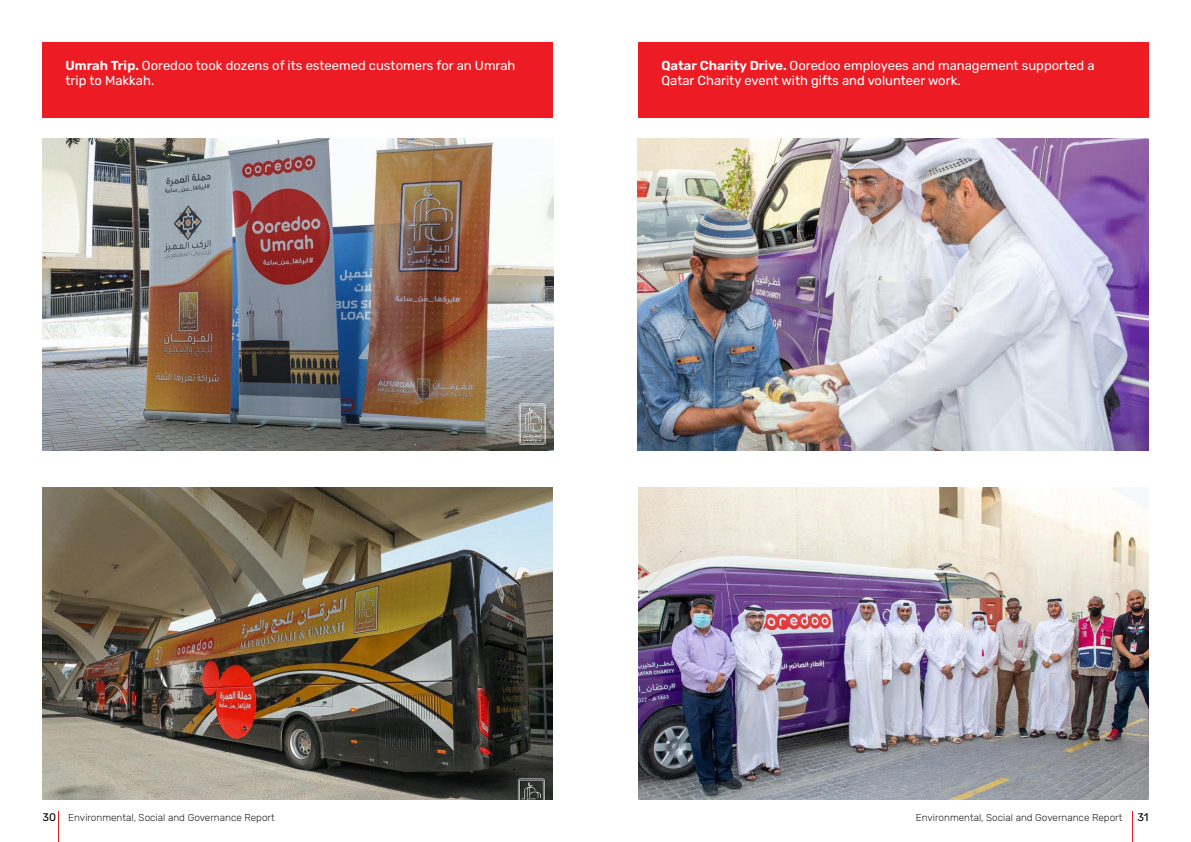
<style>
.page{position:relative;width:1191px;height:842px;background:#fff}
.page>*{position:absolute;margin:0;border:0;box-sizing:border-box;transform-origin:0 0}
.BODY{font:13px/15.6px "Rubik";color:#fff}
.t1{font:11px "Rubik";color:#000}
.t2{font:300 10px "Rubik";color:#231f20}
.s1{font-weight:600}
.s2{font-weight:400;font-size:11px;color:#000}
</style>
<div class="page">
<hr style="left:58px;top:811px;width:1px;height:31px;background:#ed1c24">
<hr style="left:1131px;top:811px;width:1px;height:31px;background:#ed1c24">
<div style="left:42px;top:43px;width:510px;height:75px;background:#ed1c24"></div>
<div style="left:638px;top:43px;width:510px;height:75px;background:#ed1c24"></div>
<img style="left:42px;top:488px;width:510px;height:311px">
<img style="left:638px;top:488px;width:510px;height:311px">
<img style="left:42px;top:139px;width:511px;height:312px">
<img style="left:637px;top:139px;width:511px;height:312px">
<p class="BODY" style="left:66px;top:58px;width:451px"><span class="s1">Umrah Trip.</span> Ooredoo took dozens of its esteemed customers for an Umrah trip to Makkah.</p>
<p class="BODY" style="left:661px;top:58px;width:435px"><span class="s1">Qatar Charity Drive.</span> Ooredoo employees and management supported a<br>Qatar Charity event with gifts and volunteer work.</p>
<p class="t2" style="left:43px;top:812px;width:234px"><span class="s2">30</span> Environmental, Social and Governance Report</p>
<p class="t2" style="left:916px;top:812px;width:208px">Environmental, Social and Governance Report</p>
<p class="t1" style="left:1137px;top:811px;width:13px">31</p>
</div>
